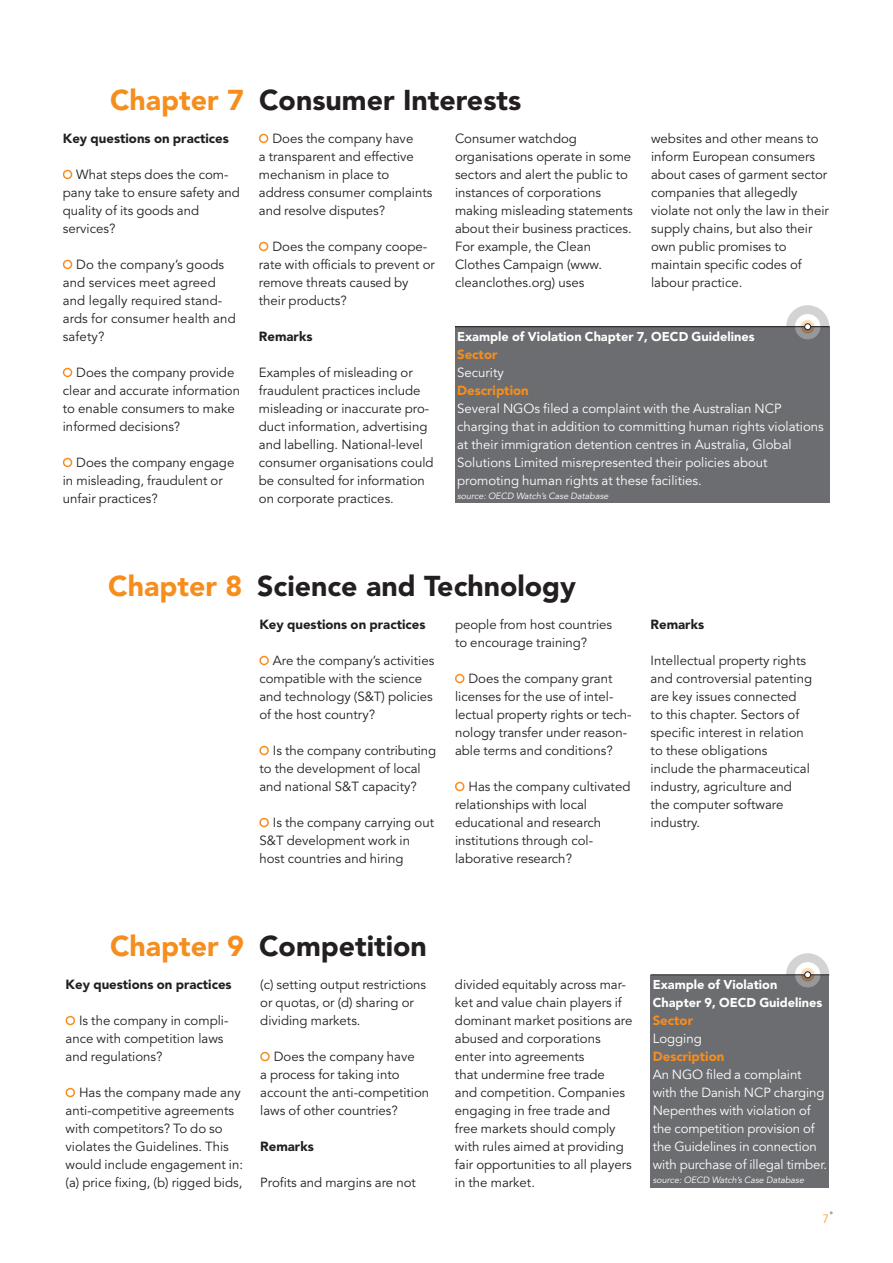
<style>
.page{position:relative;width:893px;height:1263px;background:#fff}
.page>*{position:absolute;margin:0;border:0;box-sizing:border-box;transform-origin:0 0}
.t1{font:900 28.5px "Avenir LT Std";color:#231f20}
.t2{font:13.2px/18px "Avenir LT Std";color:#231f20}
.t3{font:13.2px/18px "Avenir LT Std";color:#fff}
.t4{font:900 13.2px "Avenir LT Std";color:#231f20}
.t5{font:900 12.75px/18px "Avenir LT Std";color:#fff}
.t6{font:italic 9px "Avenir LT Std";color:#fff}
.s1{color:#f68e1e}
.s2{font-weight:900;color:#f68e1e}
</style>
<div class="page">
<div style="left:63px;top:170px;width:9px;height:9px;border:2px solid #f68e1e;border-radius:50%"></div>
<div style="left:63px;top:260px;width:9px;height:9px;border:2px solid #f68e1e;border-radius:50%"></div>
<div style="left:63px;top:368px;width:9px;height:9px;border:2px solid #f68e1e;border-radius:50%"></div>
<div style="left:63px;top:458px;width:9px;height:9px;border:2px solid #f68e1e;border-radius:50%"></div>
<div style="left:259px;top:134px;width:9px;height:9px;border:2px solid #f68e1e;border-radius:50%"></div>
<div style="left:259px;top:242px;width:9px;height:9px;border:2px solid #f68e1e;border-radius:50%"></div>
<div style="left:259px;top:656px;width:10px;height:9px;border:2px solid #f68e1e;border-radius:50%"></div>
<div style="left:259px;top:746px;width:10px;height:9px;border:2px solid #f68e1e;border-radius:50%"></div>
<div style="left:259px;top:818px;width:10px;height:9px;border:2px solid #f68e1e;border-radius:50%"></div>
<div style="left:455px;top:674px;width:9px;height:9px;border:2px solid #f68e1e;border-radius:50%"></div>
<div style="left:455px;top:782px;width:9px;height:9px;border:2px solid #f68e1e;border-radius:50%"></div>
<div style="left:455px;top:327px;width:374px;height:176px;background:#6c6d70"></div>
<svg style="left:786px;top:305px;width:43px;height:43px"></svg>
<svg style="left:795px;top:314px;width:25px;height:25px"></svg>
<svg style="left:801px;top:320px;width:13px;height:14px"></svg>
<hr style="left:455px;top:326px;width:374px;height:1px;background:#231f20">
<svg style="left:805px;top:324px;width:6px;height:6px"></svg>
<div style="left:804px;top:323px;width:7px;height:7px;border:1px solid #231f20;border-radius:50%"></div>
<div style="left:66px;top:1016px;width:9px;height:9px;border:2px solid #f68e1e;border-radius:50%"></div>
<div style="left:66px;top:1088px;width:9px;height:9px;border:2px solid #f68e1e;border-radius:50%"></div>
<div style="left:260px;top:1052px;width:10px;height:9px;border:2px solid #f68e1e;border-radius:50%"></div>
<div style="left:651px;top:975px;width:178px;height:212px;background:#6c6d70"></div>
<svg style="left:786px;top:953px;width:43px;height:43px"></svg>
<svg style="left:795px;top:962px;width:25px;height:25px"></svg>
<svg style="left:801px;top:968px;width:13px;height:14px"></svg>
<hr style="left:651px;top:974px;width:178px;height:1px;background:#231f20">
<svg style="left:805px;top:972px;width:6px;height:6px"></svg>
<div style="left:804px;top:971px;width:7px;height:7px;border:1px solid #231f20;border-radius:50%"></div>
<svg style="left:829px;top:1211px;width:4px;height:4px"></svg>
<p class="t1" style="left:110px;top:83px;width:413px"><span class="s1">Chapter 7</span> Consumer Interests</p>
<p class="t4" style="left:63px;top:131px;width:168px">Key questions on practices</p>
<p class="t2" style="left:63px;top:166px;width:179px;text-indent:14px">What steps does the com&shy;pany take to ensure safety and quality of its goods and services?</p>
<p class="t2" style="left:63px;top:256px;width:174px;text-indent:14px">Do the company’s goods and services meet agreed and legally required stand&shy;ards for consumer health and safety?</p>
<p class="t2" style="left:63px;top:364px;width:179px;text-indent:14px">Does the company provide clear and accurate information to enable consumers to make informed decisions?</p>
<p class="t2" style="left:63px;top:454px;width:173px;text-indent:14px">Does the company engage in misleading, fraudulent or unfair practices?</p>
<p class="t2" style="left:259px;top:130px;width:175px;text-indent:14px">Does the company have<br>a transparent and effective mechanism in place to address consumer complaints and resolve disputes?</p>
<p class="t2" style="left:259px;top:238px;width:178px;text-indent:14px">Does the company coope&shy;rate with officials to prevent or remove threats caused by their products?</p>
<p class="t4" style="left:259px;top:329px;width:55px">Remarks</p>
<p class="t2" style="left:259px;top:364px;width:176px">Examples of misleading or fraudulent practices include misleading or inaccurate pro&shy;duct information, advertising and labelling. National-level consumer organisations could be consulted for information on corporate practices.</p>
<p class="t2" style="left:455px;top:130px;width:179px">Consumer watchdog organisations operate in some sectors and alert the public to instances of corporations making misleading statements about their business practices.<br>For example, the Clean<br>Clothes Campaign (www. cleanclothes.org) uses</p>
<p class="t2" style="left:651px;top:130px;width:179px">websites and other means to inform European consumers about cases of garment sector companies that allegedly violate not only the law in their supply chains, but also their own public promises to maintain specific codes of labour practice.</p>
<p class="t5" style="left:457px;top:328px;width:299px">Example of Violation Chapter 7, OECD Guidelines</p>
<p class="t3" style="left:457px;top:346px;width:368px"><span class="s2">Sector<br></span>Security<br><span class="s2">Description<br></span>Several NGOs filed a complaint with the Australian NCP charging that in addition to committing human rights violations at their immigration detention centres in Australia, Global Solutions Limited misrepresented their policies about promoting human rights at these facilities.</p>
<p class="t6" style="left:457px;top:490px;width:153px">source: OECD Watch’s Case Database</p>
<p class="t1" style="left:108px;top:569px;width:469px"><span class="s1">Chapter 8</span> Science and Technology</p>
<p class="t4" style="left:259px;top:617px;width:168px">Key questions on practices</p>
<p class="t2" style="left:259px;top:652px;width:176px;text-indent:14px">Are the company’s activities compatible with the science and technology (S&amp;T) policies of the host country?</p>
<p class="t2" style="left:259px;top:742px;width:178px;text-indent:14px">Is the company contributing to the development of local and national S&amp;T capacity?</p>
<p class="t2" style="left:259px;top:814px;width:176px;text-indent:14px">Is the company carrying out<br>S&amp;T development work in host countries and hiring</p>
<p class="t2" style="left:455px;top:616px;width:159px">people from host countries to encourage training?</p>
<p class="t2" style="left:455px;top:670px;width:178px;text-indent:14px">Does the company grant licenses for the use of intel&shy;lectual property rights or tech&shy;nology transfer under reason&shy;able terms and conditions?</p>
<p class="t2" style="left:455px;top:778px;width:177px;text-indent:14px">Has the company cultivated relationships with local<br>edu-- cational and research institutions through col&shy;laborative research?</p>
<p class="t4" style="left:651px;top:617px;width:55px">Remarks</p>
<p class="t2" style="left:651px;top:652px;width:163px">Intellectual property rights and controversial patenting are key issues connected to this chapter. Sectors of specific interest in relation to these obligations include the pharmaceutical industry, agriculture and the computer software industry.</p>
<p class="t1" style="left:110px;top:929px;width:318px"><span class="s1">Chapter 9</span> Competition</p>
<p class="t4" style="left:66px;top:977px;width:168px">Key questions on practices</p>
<p class="t2" style="left:66px;top:1012px;width:164px;text-indent:14px">Is the company in compli&shy;ance with competition laws and regulations?</p>
<p class="t2" style="left:66px;top:1084px;width:179px;text-indent:14px">Has the company made any anti-competitive agreements with competitors? To do so violates the Guidelines. This would include engagement in: (a) price fixing, (b) rigged bids,</p>
<p class="t2" style="left:260px;top:976px;width:167px">(c) setting output restrictions or quotas, or (d) sharing or dividing markets.</p>
<p class="t2" style="left:260px;top:1048px;width:170px;text-indent:14px">Does the company have<br>a process for taking into account the anti-competition laws of other countries?</p>
<p class="t4" style="left:260px;top:1139px;width:55px">Remarks</p>
<p class="t2" style="left:260px;top:1174px;width:157px">Profits and margins are not</p>
<p class="t2" style="left:455px;top:976px;width:179px">divided equitably across mar&shy;ket and value chain players if dominant market positions are abused and corporations enter into agreements<br>that undermine free trade<br>and competition. Companies engaging in free trade and free markets should comply with rules aimed at providing fair opportunities to all players in the market.</p>
<p class="t5" style="left:653px;top:976px;width:171px">Example of Violation<br>Chapter 9, OECD Guidelines</p>
<p class="t3" style="left:653px;top:1012px;width:176px"><span class="s2">Sector<br></span>Logging<br><span class="s2">Description<br></span>An NGO filed a complaint with the Danish NCP charging<br>Nepenthes with violation of the competition provision of the Guidelines in connection with purchase of illegal timber.</p>
<p class="t6" style="left:653px;top:1174px;width:153px">source: OECD Watch’s Case Database</p>
</div>
